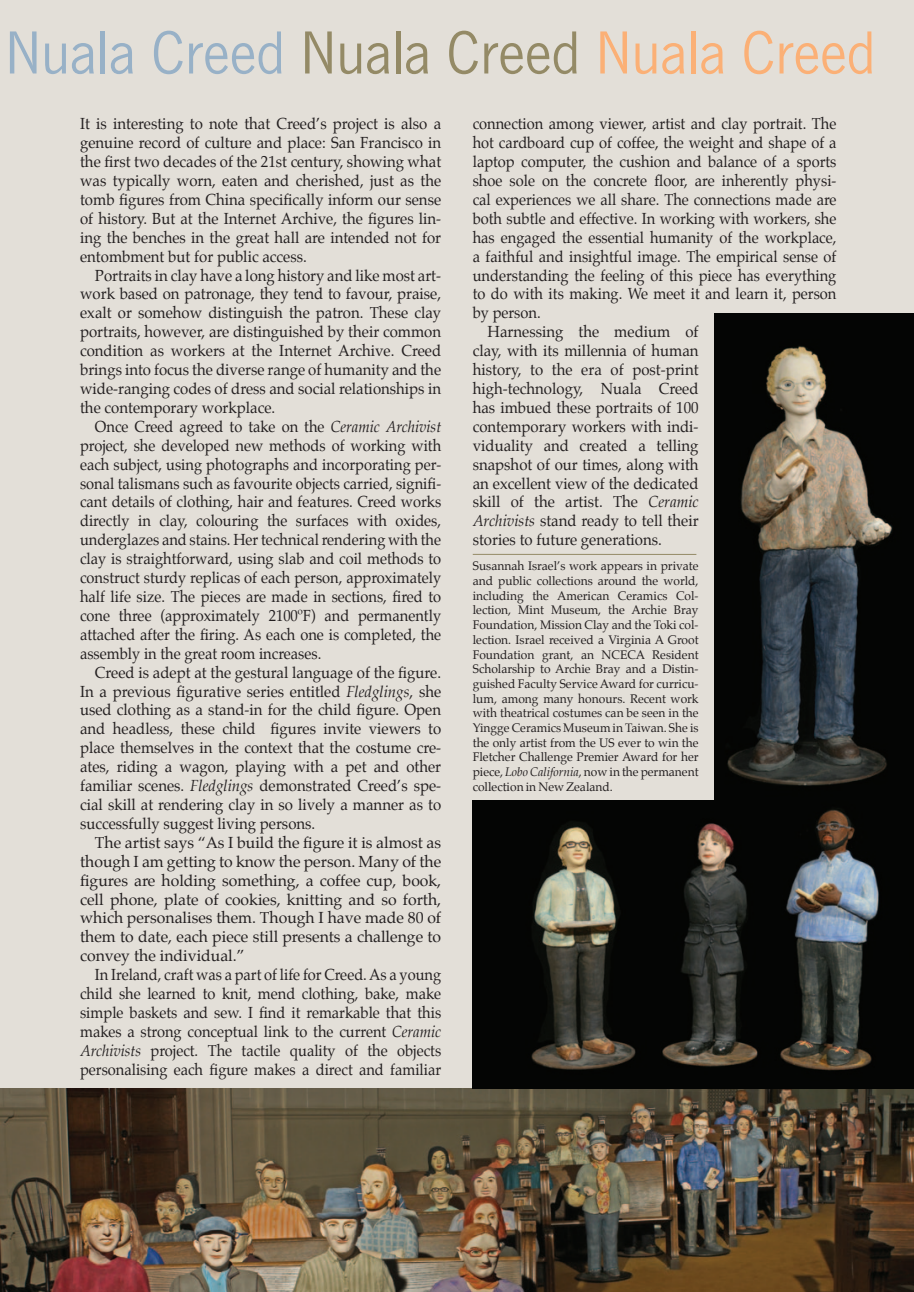
<style>
.page{position:relative;width:914px;height:1292px;background:#e3dfd8}
.page>*{position:absolute;margin:0;border:0;box-sizing:border-box;transform-origin:0 0}
.t1{font:63px "News Got T";color:#98b1c7}
.body_copy{font:15.75px/18.9px "Palatino";color:#231f20;text-align:justify;scale:.95 1}
.body_copy-2{font:15.75px/18.9px "Palatino";color:#231f20;text-align:justify;scale:.93 1}
.body_copy-3{font:15.75px/18.9px "Palatino";color:#231f20;text-align:justify}
.Author_Bio{font:12.25px/14.7px "Palatino";color:#231f20;text-align:justify}
.s1{color:#948a66}
.s2{color:#fbb076}
.s3{font-style:italic}
</style>
<div class="page">
<img style="left:0;top:1088px;width:914px;height:204px">
<img style="left:714px;top:313px;width:200px;height:487px">
<img style="left:472px;top:800px;width:442px;height:288px">
<hr style="left:472px;top:554px;width:224px;height:1px;background:#948a66">
<h1 class="t1" style="left:5px;top:18px;width:871px">Nuala Creed <span class="s1">Nuala Creed</span> <span class="s2">Nuala Creed</span></h1>
<p class="body_copy" style="left:80px;top:116px;width:381px">It is interesting to note that Creed’s project is also a genuine record of culture and place: San Francisco in the first two decades of the 21st century, showing what was typically worn, eaten and cherished, just as the tomb figures from China specifically inform our sense of history. But at the Internet Archive, the figures lin&shy;ing the benches in the great hall are intended not for entombment but for public access.</p>
<p class="body_copy" style="left:80px;top:267px;width:381px;text-indent:15px">Portraits in clay have a long history and like most art&shy;work based on patronage, they tend to favour, praise, exalt or somehow distinguish the patron. These clay portraits, however, are distinguished by their common condition as workers at the Internet Archive. Creed brings into focus the diverse range of humanity and the wide-ranging codes of dress and social relationships in the contemporary workplace.</p>
<p class="body_copy-2" style="left:80px;top:418px;width:390px;text-indent:15px">Once Creed agreed to take on the <span class="s3">Ceramic Archivist </span>project, she developed new methods of working with each subject, using photographs and incorporating per&shy;sonal talismans such as favourite objects carried, signifi&shy;cant details of clothing, hair and features. Creed works directly in clay, colouring the surfaces with oxides, underglazes and stains. Her technical rendering with the clay is straightforward, using slab and coil methods to construct sturdy replicas of each person, approximately half life size. The pieces are made in sections, fired to cone three (approximately 2100ºF) and permanently attached after the firing. As each one is completed, the assembly in the great room increases.</p>
<p class="body_copy" style="left:80px;top:664px;width:381px;text-indent:15px">Creed is adept at the gestural language of the figure.<br>In a previous figurative series entitled <span class="s3">Fledglings</span>, she used clothing as a stand-in for the child figure. Open and headless, these child figures invite viewers to place themselves in the context that the costume cre&shy;ates, riding a wagon, playing with a pet and other familiar scenes. <span class="s3">Fledglings</span> demonstrated Creed’s spe&shy;cial skill at rendering clay in so lively a manner as to successfully suggest living persons.</p>
<p class="body_copy-3" style="left:80px;top:834px;width:362px;text-indent:15px">The artist says “As I build the figure it is almost as though I am getting to know the person. Many of the figures are holding something, a coffee cup, book, cell phone, plate of cookies, knitting and so forth, which personalises them. Though I have made 80 of them to date, each piece still presents a challenge to convey the individual.”</p>
<p class="body_copy-2" style="left:80px;top:966px;width:390px;text-indent:15px">In Ireland, craft was a part of life for Creed. As a young child she learned to knit, mend clothing, bake, make simple baskets and sew. I find it remarkable that this makes a strong conceptual link to the current <span class="s3">Ceramic Archivists</span> project. The tactile quality of the objects personalising each figure makes a direct and familiar</p>
<p class="body_copy-2" style="left:472px;top:116px;width:392px">connection among viewer, artist and clay portrait. The hot cardboard cup of coffee, the weight and shape of a laptop computer, the cushion and balance of a sports shoe sole on the concrete floor, are inherently physi&shy;cal experiences we all share. The connections made are both subtle and effective. In working with workers, she has engaged the essential humanity of the workplace, a faithful and insightful image. The empirical sense of understanding the feeling of this piece has everything to do with its making. We meet it and learn it, person by person.</p>
<p class="body_copy" style="left:472px;top:324px;width:239px;text-indent:15px">Harnessing the medium of clay, with its millennia of human history, to the era of post-print high-technology, Nuala Creed has imbued these portraits of 100 contemporary workers with indi&shy;viduality and created a telling snapshot of our times, along with an excellent view of the dedicated skill of the artist. The <span class="s3">Ceramic Archivists</span> stand ready to tell their stories to future generations.</p>
<p class="Author_Bio" style="left:472px;top:560px;width:227px">Susannah Israel’s work appears in private and public collections around the world, including the American Ceramics Col&shy;lection, Mint Museum, the Archie Bray Foundation, Mission Clay and the Toki col&shy;lection. Israel received a Virginia A Groot Foundation grant, an NCECA Resident Scholarship to Archie Bray and a Distin&shy;guished Faculty Service Award for curricu&shy;lum, among many honours. Recent work with theatrical costumes can be seen in the Yingge Ceramics Museum in Taiwan. She is the only artist from the US ever to win the Fletcher Challenge Premier Award for her piece, <span class="s3">Lobo California</span>, now in the permanent collection in New Zealand.</p>
</div>
